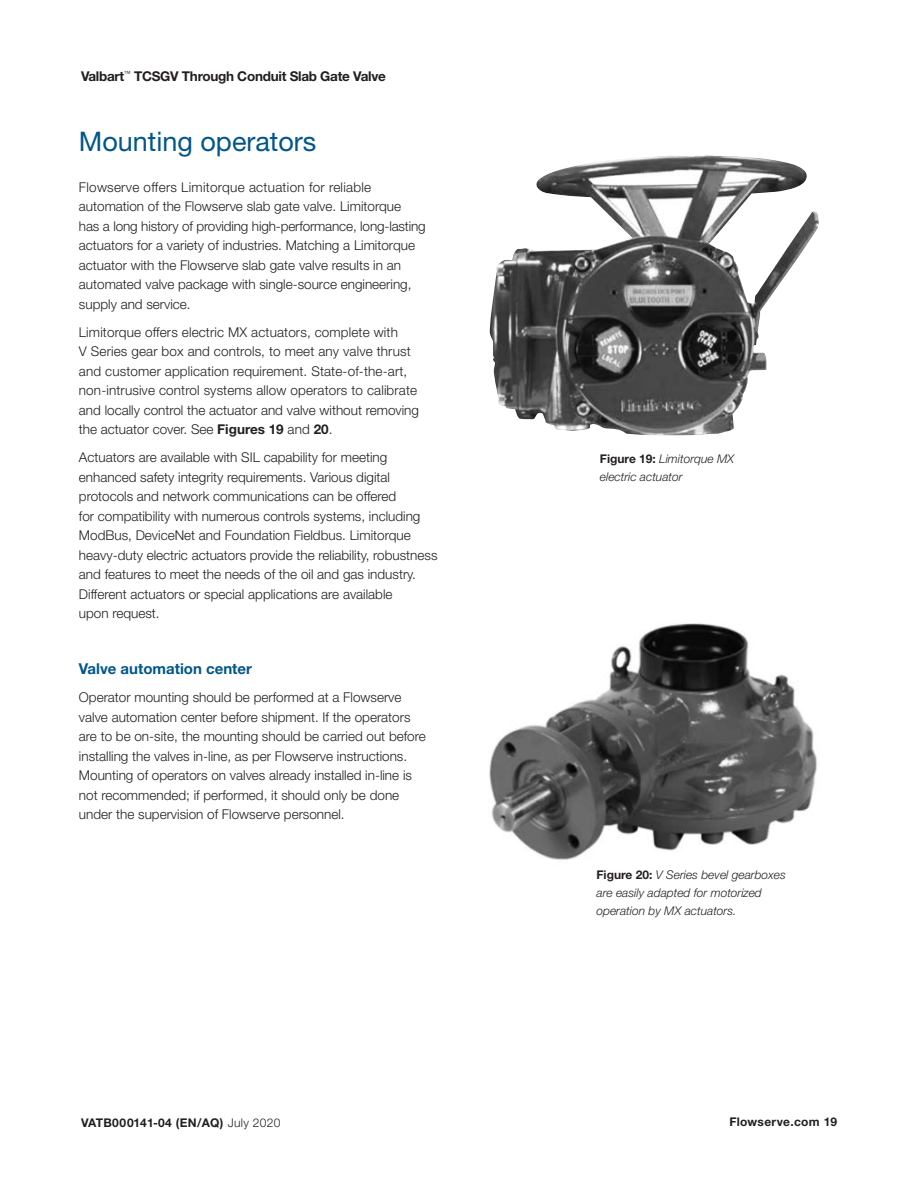
<style>
.page{position:relative;width:918px;height:1188px;background:#fff}
.page>*{position:absolute;margin:0;border:0;box-sizing:border-box;transform-origin:0 0}
.Headline_Level_2__bl{font:27px "Helvetica Neue LT Std";color:#00568a}
.Subhead_Level_1__blu{font:700 15px "Helvetica Neue LT Std";color:#00568a}
.Body_copy{font:300 13.5px/19.5px "Helvetica Neue LT Std";color:#231f20}
.t1{font:700 13.5px "Helvetica Neue East A";letter-spacing:-.02em;color:#231f20}
.t2{font:italic 300 12px/18px "Helvetica Neue LT Std";color:#231f20}
.t3{font:700 12px "Helvetica Neue CE";letter-spacing:.025em;color:#231f20}
.s1{font-weight:700}
.s2{font-weight:700;font-style:normal}
.s3{font-family:"Helvetica Neue LT Std";font-weight:300}
</style>
<div class="page">
<img style="left:489px;top:623px;width:328px;height:237px">
<img style="left:490px;top:155px;width:329px;height:281px">
<p class="t1" style="left:81px;top:68px;width:306px">Valbart <sup>™</sup> TCSGV Through Conduit Slab Gate Valve</p>
<p class="Headline_Level_2__bl" style="left:79px;top:125px;width:239px">Mounting operators</p>
<p class="Body_copy" style="left:79px;top:177px;width:348px">Flowserve offers Limitorque actuation for reliable automation of the Flowserve slab gate valve. Limitorque<br>has a long history of providing high-performance, long-lasting actuators for a variety of industries. Matching a Limitorque actuator with the Flowserve slab gate valve results in an automated valve package with single-source engineering, supply and service.</p>
<p class="Body_copy" style="left:79px;top:322px;width:342px">Limitorque offers electric MX actuators, complete with<br>V Series gear box and controls, to meet any valve thrust and customer application requirement. State-of-the-art, non-intrusive control systems allow operators to calibrate and locally control the actuator and valve without removing the actuator cover. See <span class="s1">Figures 19</span> and <span class="s1">20</span>.</p>
<p class="Body_copy" style="left:79px;top:447px;width:360px">Actuators are available with SIL capability for meeting enhanced safety integrity requirements. Various digital protocols and network communications can be offered<br>for compatibility with numerous controls systems, including ModBus, DeviceNet and Foundation Fieldbus. Limitorque heavy-duty electric actuators provide the reliability, robustness and features to meet the needs of the oil and gas industry.<br>Different actuators or special applications are available<br>upon request.</p>
<p class="Subhead_Level_1__blu" style="left:79px;top:660px;width:175px">Valve automation center</p>
<p class="Body_copy" style="left:79px;top:688px;width:348px">Operator mounting should be performed at a Flowserve valve automation center before shipment. If the operators are to be on-site, the mounting should be carried out before installing the valves in-line, as per Flowserve instructions.<br>Mounting of operators on valves already installed in-line is not recommended; if performed, it should only be done under the supervision of Flowserve personnel.</p>
<p class="t2" style="left:600px;top:450px;width:136px"><span class="s2">Figure 19:</span> Limitorque MX electric actuator</p>
<p class="t2" style="left:596px;top:866px;width:191px"><span class="s2">Figure 20:</span> V Series bevel gearboxes are easily adapted for motorized operation by MX actuators.</p>
<p class="t3" style="left:81px;top:1115px;width:201px">VATB000141-04 (EN/AQ) <span class="s3">July 2020</span></p>
<p class="t3" style="left:729px;top:1114px;width:109px">Flowserve.com 19</p>
</div>
